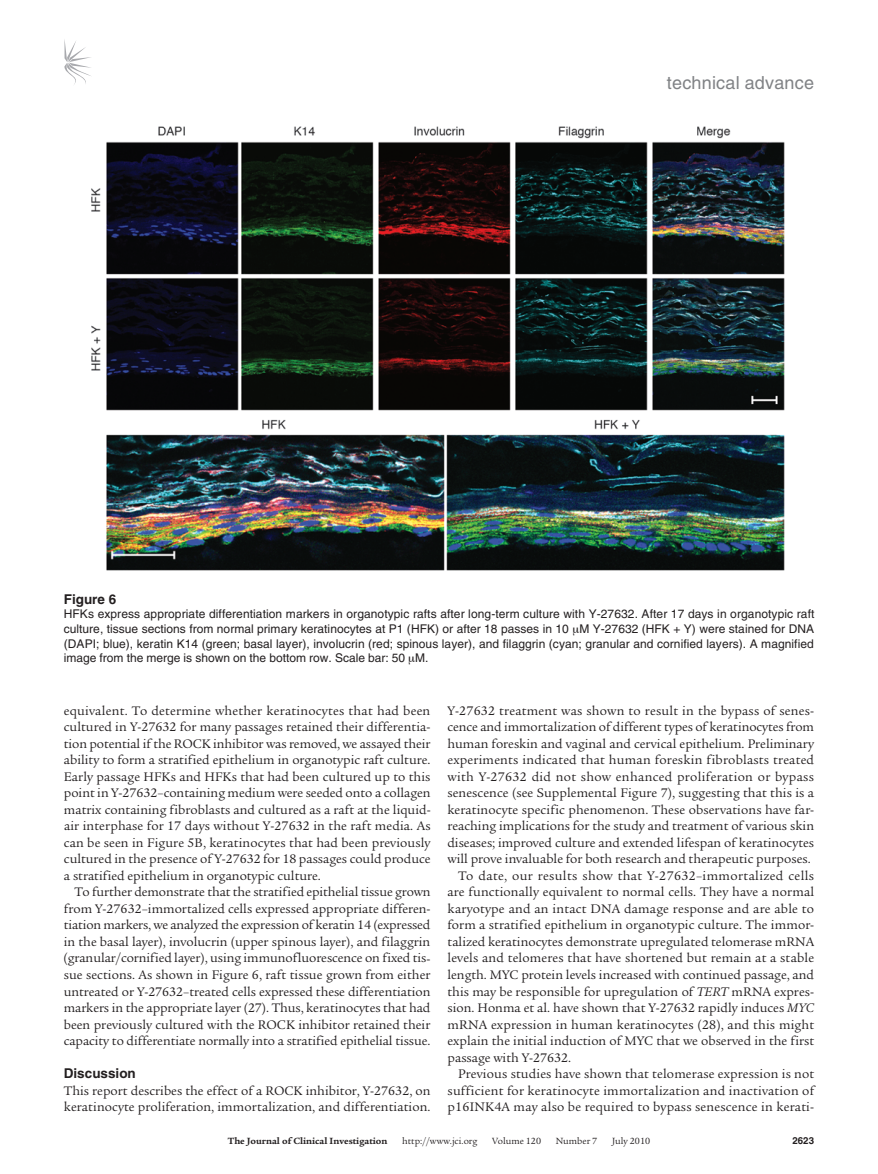
<style>
.page{position:relative;width:878px;height:1174px;background:#fff}
.page>*{position:absolute;margin:0;border:0;box-sizing:border-box;transform-origin:0 0}
.t1{font:18px "Helvetica LT Std";letter-spacing:.01em;color:#808285}
.t2{font:13.5px/16.5px "Legacy Serif Std";letter-spacing:.005em;color:#231f20;text-align:justify}
.t3{font:13.5px "Legacy Serif Std";letter-spacing:.025em;color:#231f20}
.t4{font:700 13.5px "Helvetica LT Std";color:#231f20}
.t5{font:12px/14.7px "Helvetica LT Std";color:#231f20;text-align:justify}
.t6{font:9.75px "Legacy Serif Std";color:#231f20}
.t7{font:700 9.75px "Legacy Serif Std";color:#231f20}
.t8{font:700 9.75px "Helvetica LT Std";color:#231f20}
.s1{font-style:italic}
</style>
<div class="page">
<svg style="left:64px;top:39px;width:27px;height:45px"></svg>
<img style="left:91px;top:126px;width:694px;height:445px">
<h1 class="t1" style="left:667px;top:72px;width:149px">technical advance</h1>
<p class="t4" style="left:64px;top:591px;width:54px">Figure 6</p>
<p class="t5" style="left:64px;top:607px;width:752px">HFKs express appropriate differentiation markers in organotypic rafts after long-term culture with Y-27632. After 17 days in organotypic raft culture, tissue sections from normal primary keratinocytes at P1 (HFK) or after 18 passes in 10 M Y-27632 (HFK + Y) were stained for DNA (DAPI; blue), keratin K14 (green; basal layer), involucrin (red; spinous layer), and filaggrin (cyan; granular and cornified layers). A magnified image from the merge is shown on the bottom row. Scale bar: 50 M.</p>
<p class="t2" style="left:64px;top:702px;width:368px">equivalent. To determine whether keratinocytes that had been cultured in Y-27632 for many passages retained their differentia&shy;tion potential if the ROCK inhibitor was removed, we assayed their ability to form a stratified epithelium in organotypic raft culture.<br>Early passage HFKs and HFKs that had been cultured up to this point in Y-27632–containing medium were seeded onto a collagen matrix containing fibroblasts and cultured as a raft at the liquid&shy;air interphase for 17 days without Y-27632 in the raft media. As can be seen in Figure 5B, keratinocytes that had been previously cultured in the presence of Y-27632 for 18 passages could produce a stratified epithelium in organotypic culture.</p>
<p class="t2" style="left:64px;top:884px;width:368px;text-indent:11px">To further demonstrate that the stratified epithelial tissue grown from Y-27632–immortalized cells expressed appropriate differen&shy;tiation markers, we analyzed the expression of keratin 14 (expressed in the basal layer), involucrin (upper spinous layer), and filaggrin (granular/cornified layer), using immunofluorescence on fixed tis&shy;sue sections. As shown in Figure 6, raft tissue grown from either untreated or Y-27632–treated cells expressed these differentiation markers in the appropriate layer (27). Thus, keratinocytes that had been previously cultured with the ROCK inhibitor retained their capacity to differentiate normally into a stratified epithelial tissue.</p>
<p class="t4" style="left:64px;top:1065px;width:74px">Discussion</p>
<p class="t2" style="left:64px;top:1082px;width:368px">This report describes the effect of a ROCK inhibitor, Y-27632, on keratinocyte proliferation, immortalization, and differentiation.</p>
<p class="t2" style="left:447px;top:702px;width:368px">Y-27632 treatment was shown to result in the bypass of senes-</p>
<p class="t2" style="left:447px;top:719px;width:368px">cence and immortalization of different types of keratinocytes from</p>
<p class="t2" style="left:447px;top:735px;width:368px">human foreskin and vaginal and cervical epithelium. Preliminary</p>
<p class="t2" style="left:447px;top:752px;width:368px">experiments indicated that human foreskin fibroblasts treated</p>
<p class="t3" style="left:447px;top:769px;width:368px">with Y-27632 did not show enhanced proliferation or bypass</p>
<p class="t2" style="left:447px;top:785px;width:368px">senescence (see Supplemental Figure 7), suggesting that this is a</p>
<p class="t2" style="left:447px;top:801px;width:368px">keratinocyte specific phenomenon. These observations have far-</p>
<p class="t2" style="left:447px;top:818px;width:368px">reaching implications for the study and treatment of various skin</p>
<p class="t2" style="left:447px;top:834px;width:368px">diseases; improved culture and extended lifespan of keratinocytes</p>
<p class="t2" style="left:447px;top:851px;width:365px">will prove invaluable for both research and therapeutic purposes.</p>
<p class="t3" style="left:458px;top:868px;width:357px">To date, our results show that Y-27632–immortalized cells</p>
<p class="t2" style="left:447px;top:884px;width:368px">are functionally equivalent to normal cells. They have a normal</p>
<p class="t2" style="left:447px;top:900px;width:368px">karyotype and an intact DNA damage response and are able to</p>
<p class="t2" style="left:447px;top:917px;width:368px">form a stratified epithelium in organotypic culture. The immor-</p>
<p class="t2" style="left:447px;top:933px;width:368px">talized keratinocytes demonstrate upregulated telomerase mRNA</p>
<p class="t2" style="left:447px;top:950px;width:368px">levels and telomeres that have shortened but remain at a stable</p>
<p class="t2" style="left:447px;top:966px;width:368px">length. MYC protein levels increased with continued passage, and</p>
<p class="t2" style="left:447px;top:983px;width:368px">this may be responsible for upregulation of <span class="s1">TERT</span> mRNA expres-</p>
<p class="t2" style="left:447px;top:999px;width:368px">sion. Honma et al. have shown that Y-27632 rapidly induces <span class="s1">MYC</span></p>
<p class="t2" style="left:447px;top:1016px;width:368px">mRNA expression in human keratinocytes (28), and this might</p>
<p class="t2" style="left:447px;top:1032px;width:368px">explain the initial induction of MYC that we observed in the first</p>
<p class="t2" style="left:447px;top:1049px;width:125px">passage with Y-27632.</p>
<p class="t2" style="left:458px;top:1065px;width:357px">Previous studies have shown that telomerase expression is not</p>
<p class="t2" style="left:447px;top:1082px;width:368px">sufficient for keratinocyte immortalization and inactivation of</p>
<p class="t2" style="left:447px;top:1098px;width:368px">p16INK4A may also be required to bypass senescence in kerati-</p>
<p class="t7" style="left:228px;top:1135px;width:161px">The Journal of Clinical Investigation</p>
<p class="t6" style="left:402px;top:1135px;width:77px">http://www.jci.org</p>
<p class="t6" style="left:492px;top:1135px;width:50px">Volume 120</p>
<p class="t6" style="left:556px;top:1135px;width:43px">Number 7</p>
<p class="t6" style="left:612px;top:1135px;width:40px">July 2010</p>
<p class="t8" style="left:792px;top:1134px;width:23px">2623</p>
</div>
